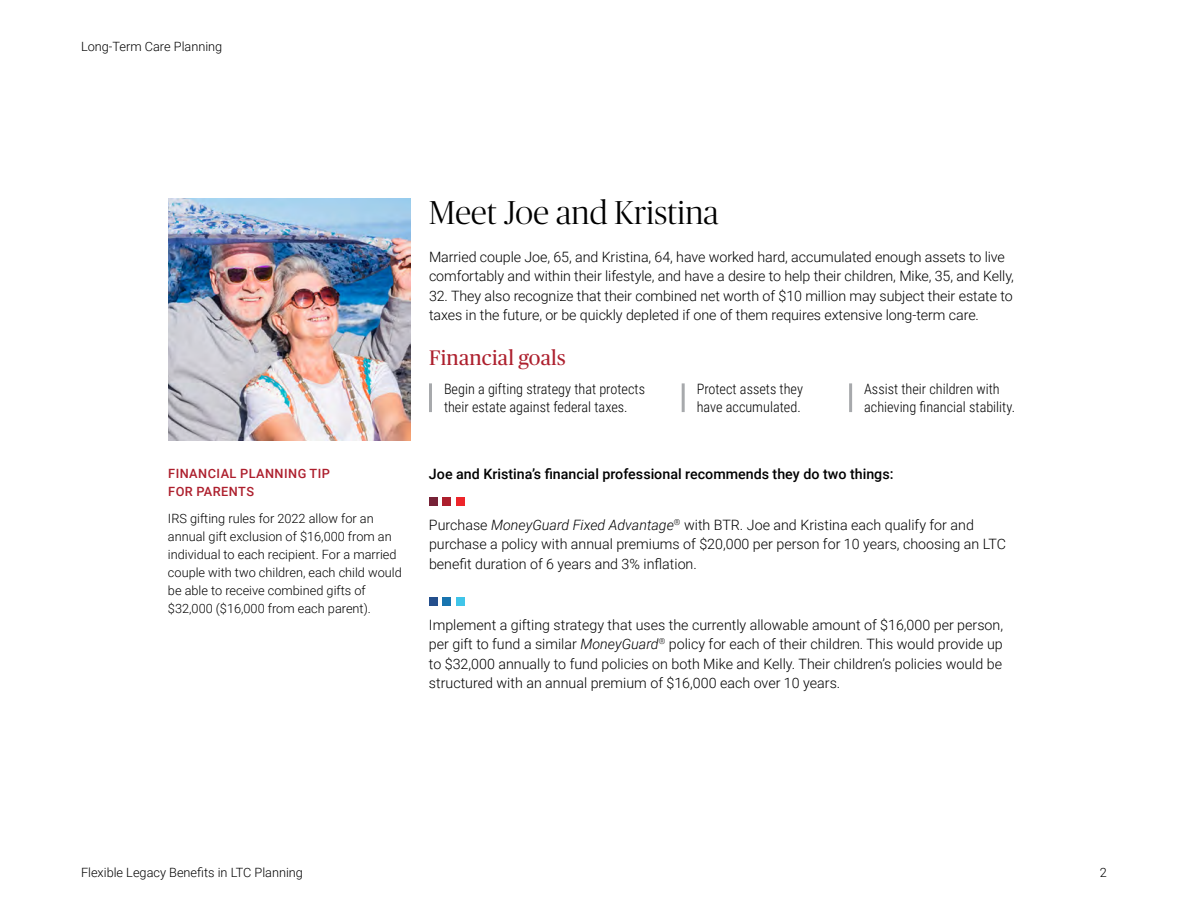
<style>
.page{position:relative;width:1188px;height:918px;background:#fff}
.page>*{position:absolute;margin:0;border:0;box-sizing:border-box;transform-origin:0 0}
.t1{font:300 33px "Publico Banner";letter-spacing:.01em;color:#000}
.Subheader_1{font:21px "Publico Headline";letter-spacing:.01em;color:#ad1f2d}
.Body_Copy{font:300 14.25px/19.5px "Roboto";letter-spacing:-.005em;color:#000}
.Disclosure_-_9_5_12{font:300 14.25px/18px "Roboto Condensed";color:#000}
.Body_Copy-2{font:500 14.25px "Roboto";color:#000}
.Captions_-_Body_Copy{font:300 12.75px/18px "Roboto";color:#000}
.Captions_-_Header{font:500 12.75px/18px "Roboto";letter-spacing:.035em;color:#ad1f2d}
.s1{font-style:italic}
</style>
<div class="page">
<hr style="left:429px;top:383px;width:3px;height:29px;background:#a7a9ac">
<hr style="left:682px;top:383px;width:3px;height:29px;background:#a7a9ac">
<hr style="left:849px;top:383px;width:3px;height:29px;background:#a7a9ac">
<div style="left:429px;top:497px;width:9px;height:9px;background:#762237"></div>
<div style="left:442px;top:497px;width:10px;height:9px;background:#ad1f2d"></div>
<div style="left:456px;top:497px;width:9px;height:9px;background:#ee252a"></div>
<div style="left:429px;top:597px;width:9px;height:9px;background:#244f8c"></div>
<div style="left:442px;top:597px;width:10px;height:9px;background:#1874af"></div>
<div style="left:456px;top:597px;width:9px;height:9px;background:#40c5e9"></div>
<img style="left:168px;top:198px;width:243px;height:243px">
<p class="Captions_-_Body_Copy" style="left:81px;top:37px;width:143px">Long-Term Care Planning</p>
<p class="Captions_-_Header" style="left:168px;top:464px;width:163px">FINANCIAL PLANNING TIP<br>FOR PARENTS</p>
<p class="Captions_-_Body_Copy" style="left:168px;top:509px;width:235px">IRS gifting rules for 2022 allow for an annual gift exclusion of $16,000 from an individual to each recipient. For a married couple with two children, each child would be able to receive combined gifts of $32,000 ($16,000 from each parent).</p>
<h1 class="t1" style="left:429px;top:191px;width:291px">Meet Joe and Kristina</h1>
<p class="Body_Copy" style="left:429px;top:247px;width:587px">Married couple Joe, 65, and Kristina, 64, have worked hard, accumulated enough assets to live comfortably and within their lifestyle, and have a desire to help their children, Mike, 35, and Kelly,</p>
<p class="Body_Copy" style="left:429px;top:286px;width:585px">32. They also recognize that their combined net worth of $10 million may subject their estate to taxes in the future, or be quickly depleted if one of them requires extensive long-term care.</p>
<h2 class="Subheader_1" style="left:429px;top:344px;width:138px">Financial goals</h2>
<p class="Disclosure_-_9_5_12" style="left:444px;top:379px;width:203px">Begin a gifting strategy that protects their estate against federal taxes.</p>
<p class="Disclosure_-_9_5_12" style="left:697px;top:379px;width:108px">Protect assets they have accumulated.</p>
<p class="Disclosure_-_9_5_12" style="left:864px;top:379px;width:152px">Assist their children with achieving financial stability.</p>
<p class="Body_Copy-2" style="left:429px;top:464px;width:466px">Joe and Kristina’s financial professional recommends they do two things:</p>
<p class="Body_Copy" style="left:429px;top:515px;width:578px">Purchase <span class="s1">MoneyGuard Fixed Advantage</span><sup>®</sup> with BTR. Joe and Kristina each qualify for and purchase a policy with annual premiums of $20,000 per person for 10 years, choosing an LTC benefit duration of 6 years and 3% inflation.</p>
<p class="Body_Copy" style="left:429px;top:614px;width:576px;text-align:justify">Implement a gifting strategy that uses the currently allowable amount of $16,000 per person, per gift to fund a similar <span class="s1">MoneyGuard</span><sup>®</sup> policy for each of their children. This would provide up to $32,000 annually to fund policies on both Mike and Kelly. Their children’s policies would be structured with an annual premium of $16,000 each over 10 years.</p>
<p class="Captions_-_Body_Copy" style="left:81px;top:863px;width:223px">Flexible Legacy Benefits in LTC Planning</p>
<p class="Captions_-_Body_Copy" style="left:1100px;top:863px;width:9px">2</p>
</div>
